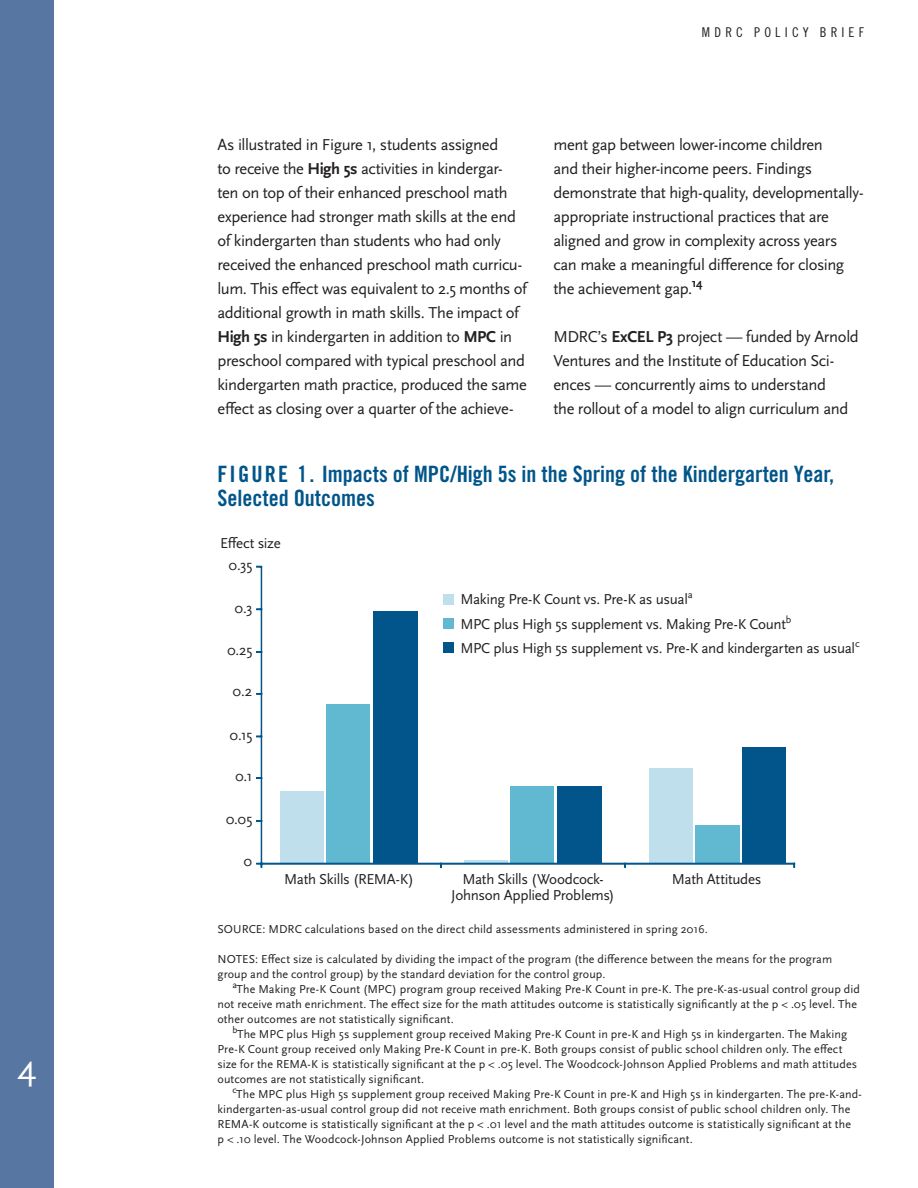
<style>
.page{position:relative;width:918px;height:1188px;background:#fff}
.page>*{position:absolute;margin:0;border:0;box-sizing:border-box;transform-origin:0 0}
.t1{font:36px "Scala Sans OT";color:#fff}
.Policy_Br_-_Table_Ti{font:22.5px/24px "Trade Gothic LT Std Bd Cn 20";color:#01558a}
.Policy_Brief_-_Parag{font:16.5px/24px "Scala Sans OT";letter-spacing:-.025em;color:#231f20}
.t2{font:15px/24.2px "Scala Sans OT";letter-spacing:-.02em;color:#231f20}
.t3{font:13.5px "Trade Gothic LT Std Cn 18";letter-spacing:.31em;color:#231f20}
.Policy_Br_-_Table_Fo{font:12px/15px "Scala Sans OT";letter-spacing:.01em;color:#231f20}
.Policy_Br_-_Table_Fo-2{font:9.6px "Scala Sans OT";color:#231f20}
.s1{font-weight:700}
</style>
<div class="page">
<div style="left:0;top:0;width:54px;height:1188px;background:#5876a2"></div>
<svg style="left:256px;top:565px;width:540px;height:303px"></svg>
<h1 class="t1" style="left:18px;top:1048px;width:20px">4</h1>
<p class="t3" style="left:702px;top:24px;width:164px">MDRC POLICY BRIEF</p>
<p class="Policy_Brief_-_Parag" style="left:218px;top:133px;width:311px">As illustrated in Figure 1, students assigned<br>to receive the <span class="s1">High 5s</span> activities in kindergar&shy;ten on top of their enhanced preschool math experience had stronger math skills at the end of kindergarten than students who had only received the enhanced preschool math curricu&shy;lum. This effect was equivalent to 2.5 months of additional growth in math skills. The impact of</p>
<p class="Policy_Brief_-_Parag" style="left:218px;top:325px;width:311px"><span class="s1">High 5s</span> in kindergarten in addition to <span class="s1">MPC</span> in preschool compared with typical preschool and kindergarten math practice, produced the same effect as closing over a quarter of the achieve-</p>
<p class="Policy_Brief_-_Parag" style="left:554px;top:133px;width:312px">ment gap between lower-income children<br>and their higher-income peers. Findings demonstrate that high-quality, developmentally&shy;appropriate instructional practices that are aligned and grow in complexity across years can make a meaningful difference for closing the achievement gap.<sup>14</sup></p>
<p class="Policy_Brief_-_Parag" style="left:554px;top:325px;width:307px">MDRC’s <span class="s1">ExCEL P3</span> project — funded by Arnold Ventures and the Institute of Education Sci&shy;ences — concurrently aims to understand<br>the rollout of a model to align curriculum and</p>
<p class="Policy_Br_-_Table_Ti" style="left:218px;top:462px;width:618px">FIGURE 1. Impacts of MPC/High 5s in the Spring of the Kindergarten Year,<br>Selected Outcomes</p>
<p class="t2" style="left:220px;top:531px;width:62px">Effect size</p>
<p class="t2" style="left:229px;top:553px;width:25px">0.35</p>
<p class="t2" style="left:235px;top:596px;width:19px">0.3</p>
<p class="t2" style="left:227px;top:638px;width:26px">0.25</p>
<p class="t2" style="left:233px;top:679px;width:21px">0.2</p>
<p class="t2" style="left:230px;top:723px;width:24px">0.15</p>
<p class="t2" style="left:235px;top:764px;width:18px">0.1</p>
<p class="t2" style="left:226px;top:807px;width:28px">0.05</p>
<p class="t2" style="left:244px;top:849px;width:10px">0</p>
<p class="t2" style="left:460px;top:588px;width:401px">Making Pre-K Count vs. Pre-K as usual<sup>a<br></sup>MPC plus High 5s supplement vs. Making Pre-K Count<sup>b<br></sup>MPC plus High 5s supplement vs. Pre-K and kindergarten as usual<sup>c</sup></p>
<p class="t2" style="left:284px;top:867px;width:131px">Math Skills (REMA-K)</p>
<p class="t2" style="left:451px;top:871px;width:165px;line-height:16.5px;text-align:center">Math Skills (Woodcock-<br>Johnson Applied Problems)</p>
<p class="t2" style="left:672px;top:867px;width:91px">Math Attitudes</p>
<p class="Policy_Br_-_Table_Fo" style="left:218px;top:922px;width:492px">SOURCE: MDRC calculations based on the direct child assessments administered in spring 2016.</p>
<p class="Policy_Br_-_Table_Fo" style="left:218px;top:952px;width:616px">NOTES: Effect size is calculated by dividing the impact of the program (the difference between the means for the program group and the control group) by the standard deviation for the control group.</p>
<p class="Policy_Br_-_Table_Fo-2" style="left:233px;top:980px;width:6px">a</p>
<p class="Policy_Br_-_Table_Fo" style="left:218px;top:982px;width:644px;text-indent:19px">The Making Pre-K Count (MPC) program group received Making Pre-K Count in pre-K. The pre-K-as-usual control group did not receive math enrichment. The effect size for the math attitudes outcome is statistically significantly at the p &lt; .05 level. The other outcomes are not statistically significant.</p>
<p class="Policy_Br_-_Table_Fo-2" style="left:233px;top:1025px;width:7px">b</p>
<p class="Policy_Br_-_Table_Fo" style="left:218px;top:1027px;width:641px;text-indent:20px">The MPC plus High 5s supplement group received Making Pre-K Count in pre-K and High 5s in kindergarten. The Making Pre-K Count group received only Making Pre-K Count in pre-K. Both groups consist of public school children only. The effect size for the REMA-K is statistically significant at the p &lt; .05 level. The Woodcock-Johnson Applied Problems and math attitudes outcomes are not statistically significant.</p>
<p class="Policy_Br_-_Table_Fo-2" style="left:233px;top:1085px;width:6px">c</p>
<p class="Policy_Br_-_Table_Fo" style="left:218px;top:1087px;width:646px;text-indent:19px">The MPC plus High 5s supplement group received Making Pre-K Count in pre-K and High 5s in kindergarten. The pre-K-and&shy;kindergarten-as-usual control group did not receive math enrichment. Both groups consist of public school children only. The REMA-K outcome is statistically significant at the p &lt; .01 level and the math attitudes outcome is statistically significant at the<br>p &lt; .10 level. The Woodcock-Johnson Applied Problems outcome is not statistically significant.</p>
</div>
